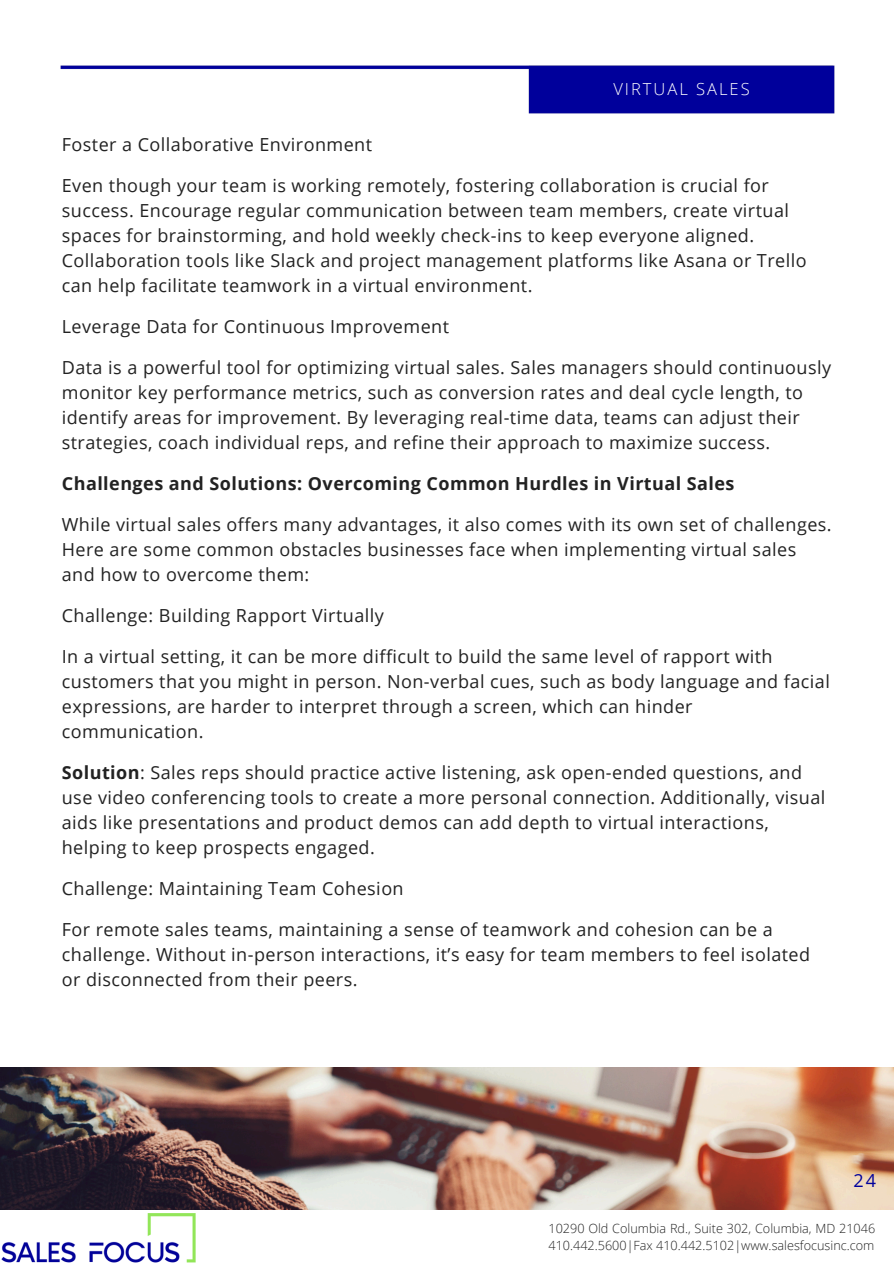
<style>
.page{position:relative;width:894px;height:1264px;background:#fff}
.page>*{position:absolute;margin:0;border:0;box-sizing:border-box;transform-origin:0 0}
.t1{font:18px/25px "Open Sans";letter-spacing:.025em;color:#222}
.t2{font:700 18px "Open Sans";letter-spacing:.025em;color:#222}
.t3{font:18px "Open Sans";color:#01019c}
.t4{font:300 16.5px "Open Sans";letter-spacing:.12em;color:#fff}
.t5{font:300 12.6px/16.8px "Open Sans";color:#222}
.s1{font-weight:700}
</style>
<div class="page">
<img style="left:2px;top:1213px;width:193px;height:49px">
<img style="left:0;top:1067px;width:893px;height:142px">
<img style="left:60px;top:65px;width:775px;height:49px">
<h3 class="t4" style="left:613px;top:77px;width:138px">VIRTUAL SALES</h3>
<h3 class="t1" style="left:62px;top:131px;width:312px">Foster a Collaborative Environment</h3>
<h3 class="t1" style="left:62px;top:172px;width:746px">Even though your team is working remotely, fostering collaboration is crucial for success. Encourage regular communication between team members, create virtual spaces for brainstorming, and hold weekly check-ins to keep everyone aligned.<br>Collaboration tools like Slack and project management platforms like Asana or Trello can help facilitate teamwork in a virtual environment.</h3>
<h3 class="t1" style="left:62px;top:313px;width:388px">Leverage Data for Continuous Improvement</h3>
<h2 class="t1" style="left:62px;top:354px;width:770px">Data is a powerful tool for optimizing virtual sales. Sales managers should continuously monitor key performance metrics, such as conversion rates and deal cycle length, to identify areas for improvement. By leveraging real-time data, teams can adjust their strategies, coach individual reps, and refine their approach to maximize success.</h2>
<h3 class="t2" style="left:62px;top:470px;width:674px">Challenges and Solutions: Overcoming Common Hurdles in Virtual Sales</h3>
<h3 class="t1" style="left:62px;top:511px;width:771px">While virtual sales offers many advantages, it also comes with its own set of challenges.<br>Here are some common obstacles businesses face when implementing virtual sales and how to overcome them:</h3>
<h3 class="t1" style="left:62px;top:602px;width:323px">Challenge: Building Rapport Virtually</h3>
<h3 class="t1" style="left:62px;top:643px;width:769px">In a virtual setting, it can be more difficult to build the same level of rapport with customers that you might in person. Non-verbal cues, such as body language and facial expressions, are harder to interpret through a screen, which can hinder communication.</h3>
<h3 class="t1" style="left:62px;top:759px;width:764px"><span class="s1">Solution</span>: Sales reps should practice active listening, ask open-ended questions, and use video conferencing tools to create a more personal connection. Additionally, visual aids like presentations and product demos can add depth to virtual interactions, helping to keep prospects engaged.</h3>
<h3 class="t1" style="left:62px;top:875px;width:343px">Challenge: Maintaining Team Cohesion</h3>
<p class="t1" style="left:62px;top:916px;width:749px">For remote sales teams, maintaining a sense of teamwork and cohesion can be a challenge. Without in-person interactions, it’s easy for team members to feel isolated or disconnected from their peers.</p>
<h1 class="t3" style="left:853px;top:1167px;width:24px">24</h1>
<p class="t5" style="left:548px;top:1220px;width:328px">10290 Old Columbia Rd., Suite 302, Columbia, MD 21046<br>410.442.5600|Fax 410.442.5102|www.salesfocusinc.com</p>
</div>
